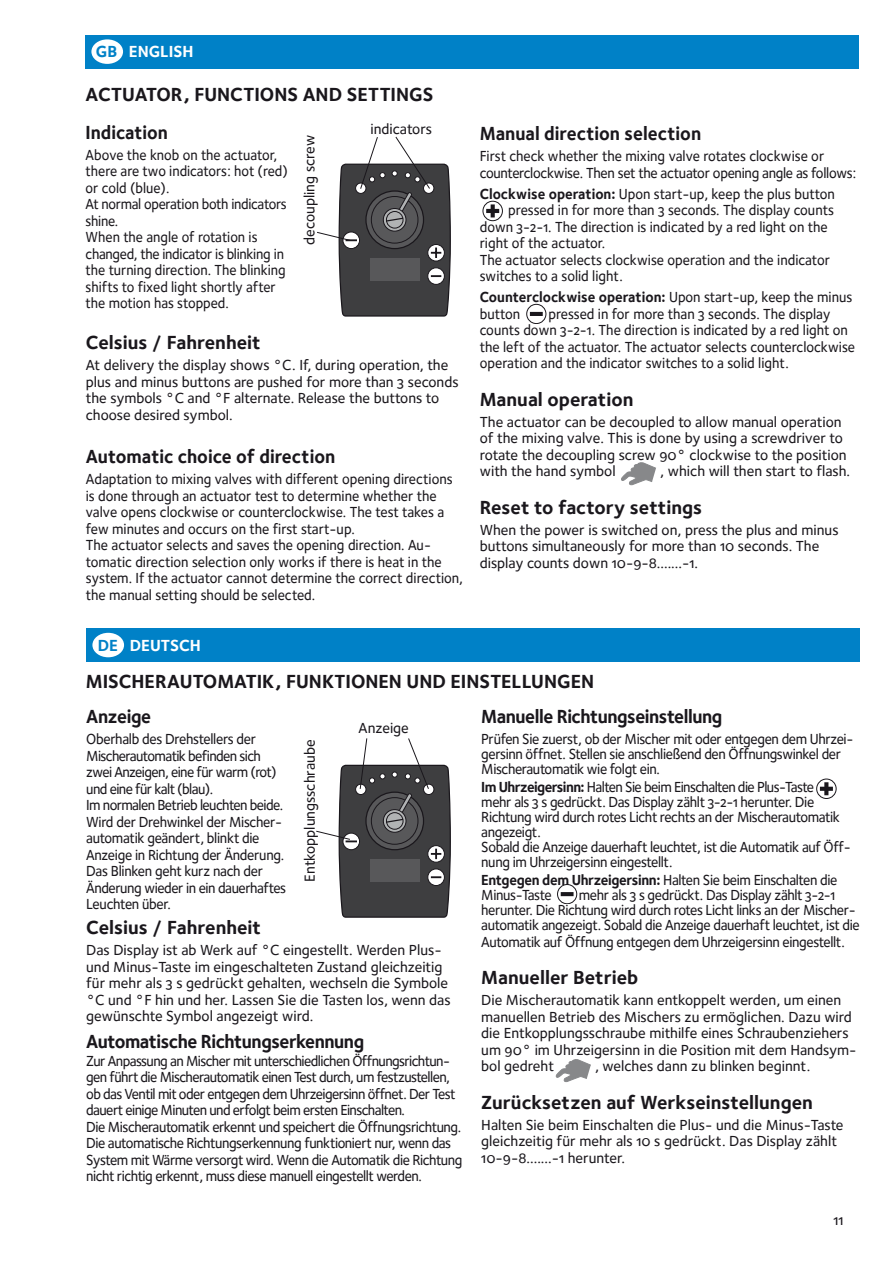
<style>
.page{position:relative;width:893px;height:1263px;background:#fff}
.page>*{position:absolute;margin:0;border:0;box-sizing:border-box;transform-origin:0 0}
.t1{font:19.5px "Foundry Sterling Bold OSF";color:#1a171c}
.t2{font:19.5px "Foundry Sterling Bold OSF";letter-spacing:-.025em;color:#1a171c;scale:.95 1}
.t3{font:19.5px "Foundry Sterling Bold OSF";color:#1a171c;scale:.95 1}
.t4{font:19.5px "Foundry Sterling Bold OSF";color:#1a171c;scale:.94 1}
.t5{font:19.5px "Foundry Sterling Bold OSF";letter-spacing:-.02em;color:#1a171c;scale:.95 1}
.t6{font:16.5px "Foundry Sterling Bold OSF";color:#fff}
.t7{font:15px/16.5px "Foundry Sterling Medium OSF";letter-spacing:-.005em;color:#1a171c}
.t8{font:15px/16.5px "Foundry Sterling Medium OSF";letter-spacing:-.005em;color:#1a171c;scale:.95 1}
.t9{font:15px/15px "Foundry Sterling Medium OSF";letter-spacing:-.025em;color:#1a171c;scale:.95 1}
.t10{font:15px/16.5px "Foundry Sterling Medium OSF";letter-spacing:-.04em;color:#1a171c;scale:.95 1}
.t11{font:15px/16.5px "Foundry Sterling Medium OSF";letter-spacing:-.03em;color:#1a171c;scale:.95 1}
.t12{font:15px/16.5px "Foundry Sterling Medium OSF";letter-spacing:-.005em;color:#1a171c;scale:.94 1}
.t13{font:15px "Foundry Sterling Bold OSF";color:#1a171c;scale:.95 1}
.s1{color:#0081c7}
.s2{font-family:"Foundry Sterling Bold OSF"}
.s3{font-family:"Foundry Sterling Medium OSF"}
</style>
<div class="page">
<svg style="left:317px;top:136px;width:134px;height:181px"></svg>
<div style="left:85px;top:35px;width:774px;height:34px;background:#0081c7"></div>
<div style="left:91px;top:39px;width:32px;height:25px;background:#fff;border-radius:50%"></div>
<svg style="left:483px;top:201px;width:20px;height:21px"></svg>
<hr style="left:486px;top:209px;width:13px;height:4px;background:#1a171c">
<svg style="left:491px;top:204px;width:4px;height:13px"></svg>
<svg style="left:526px;top:303px;width:21px;height:21px"></svg>
<hr style="left:530px;top:312px;width:13px;height:4px;background:#1a171c">
<svg style="left:621px;top:462px;width:35px;height:23px"></svg>
<div style="left:86px;top:628px;width:774px;height:34px;background:#0081c7"></div>
<div style="left:92px;top:633px;width:32px;height:24px;background:#fff;border-radius:50%"></div>
<svg style="left:316px;top:738px;width:135px;height:180px"></svg>
<svg style="left:816px;top:779px;width:21px;height:20px"></svg>
<svg style="left:820px;top:787px;width:13px;height:4px"></svg>
<svg style="left:824px;top:782px;width:4px;height:13px"></svg>
<svg style="left:557px;top:884px;width:21px;height:20px"></svg>
<svg style="left:561px;top:892px;width:13px;height:4px"></svg>
<svg style="left:556px;top:1059px;width:35px;height:23px"></svg>
<p class="t6" style="left:96px;top:42px;width:99px"><span class="s1">GB</span> ENGLISH</p>
<h1 class="t1" style="left:85px;top:83px;width:350px">ACTUATOR, FUNCTIONS AND SETTINGS</h1>
<p class="t7" style="left:370px;top:120px;width:63px">indicators</p>
<p class="t7" style="left:301px;top:245px;width:111px;rotate:-90deg">decoupling screw</p>
<h1 class="t4" style="left:86px;top:121px;width:89px">Indication</h1>
<p class="t12" style="left:86px;top:147px;width:217px">Above the knob on the actuator, there are two indicators: hot (red) or cold (blue).<br>At normal operation both indicators shine.<br>When the angle of rotation is changed, the indicator is blinking in the turning direction. The blinking shifts to fixed light shortly after the motion has stopped.</p>
<h1 class="t1" style="left:86px;top:331px;width:176px">Celsius / Fahrenheit</h1>
<p class="t7" style="left:86px;top:357px;width:374px">At delivery the display shows °C. If, during operation, the plus and minus buttons are pushed for more than 3 seconds the symbols °C and °F alternate. Release the buttons to choose desired symbol.</p>
<h1 class="t3" style="left:86px;top:445px;width:264px">Automatic choice of direction</h1>
<p class="t8" style="left:86px;top:471px;width:399px">Adaptation to mixing valves with different opening directions is done through an actuator test to determine whether the valve opens clockwise or counterclockwise. The test takes a few minutes and occurs on the first start-up.<br>The actuator selects and saves the opening direction. Au&shy;tomatic direction selection only works if there is heat in the system. If the actuator cannot determine the correct direction, the manual setting should be selected.</p>
<p class="t6" style="left:98px;top:635px;width:105px"><span class="s1">DE</span> DEUTSCH</p>
<h1 class="t3" style="left:480px;top:122px;width:235px">Manual direction selection</h1>
<p class="t8" style="left:480px;top:148px;width:398px">First check whether the mixing valve rotates clockwise or counterclockwise. Then set the actuator opening angle as follows:</p>
<p class="t8" style="left:480px;top:185px;width:375px"><span class="s2">Clockwise operation:</span> Upon start-up, keep the plus button</p>
<p class="t8" style="left:508px;top:202px;width:344px">pressed in for more than 3 seconds. The display counts</p>
<p class="t8" style="left:480px;top:218px;width:368px">down 3-2-1. The direction is indicated by a red light on the</p>
<p class="t8" style="left:480px;top:235px;width:134px">right of the actuator.</p>
<p class="t8" style="left:480px;top:251px;width:370px">The actuator selects clockwise operation and the indicator</p>
<p class="t8" style="left:480px;top:268px;width:152px">switches to a solid light.</p>
<p class="t13" style="left:480px;top:288px;width:394px">Counterclockwise operation: <span class="s3">Upon start-up, keep the minus</span></p>
<p class="t8" style="left:480px;top:305px;width:44px">button</p>
<p class="t8" style="left:480px;top:305px;width:397px;text-indent:69px">pressed in for more than 3 seconds. The display counts down 3-2-1. The direction is indicated by a red light on the left of the actuator. The actuator selects counterclockwise operation and the indicator switches to a solid light.</p>
<h1 class="t1" style="left:480px;top:388px;width:155px">Manual operation</h1>
<p class="t7" style="left:480px;top:413px;width:368px">The actuator can be decoupled to allow manual operation of the mixing valve. This is done by using a screwdriver to rotate the decoupling screw 90° clockwise to the position with the hand symbol</p>
<p class="t7" style="left:660px;top:463px;width:191px">, which will then start to flash.</p>
<h1 class="t1" style="left:480px;top:496px;width:224px">Reset to factory settings</h1>
<p class="t7" style="left:480px;top:521px;width:360px">When the power is switched on, press the plus and minus buttons simultaneously for more than 10 seconds. The display counts down 10-9-8.......-1.</p>
<h1 class="t1" style="left:86px;top:670px;width:510px">MISCHERAUTOMATIK, FUNKTIONEN UND EINSTELLUNGEN</h1>
<h1 class="t5" style="left:86px;top:705px;width:70px">Anzeige</h1>
<p class="t11" style="left:86px;top:731px;width:212px">Oberhalb des Drehstellers der<br>Mischerautomatik befinden sich zwei Anzeigen, eine für warm (rot) und eine für kalt (blau).<br>Im normalen Betrieb leuchten beide.<br>Wird der Drehwinkel der Mischer&shy;automatik geändert, blinkt die<br>Anzeige in Richtung der Änderung.<br>Das Blinken geht kurz nach der<br>Änderung wieder in ein dauerhaftes<br>Leuchten über.</p>
<p class="t7" style="left:301px;top:882px;width:144px;rotate:-90deg">Entkopplungsschraube</p>
<p class="t7" style="left:359px;top:719px;width:52px">Anzeige</p>
<h1 class="t1" style="left:86px;top:916px;width:176px">Celsius / Fahrenheit</h1>
<p class="t7" style="left:86px;top:942px;width:366px">Das Display ist ab Werk auf °C eingestellt. Werden Plus&shy;und Minus-Taste im eingeschalteten Zustand gleichzeitig für mehr als 3 s gedrückt gehalten, wechseln die Symbole °C und °F hin und her. Lassen Sie die Tasten los, wenn das gewünschte Symbol angezeigt wird.</p>
<h1 class="t2" style="left:86px;top:1029px;width:294px">Automatische Richtungserkennung</h1>
<p class="t10" style="left:86px;top:1052px;width:398px">Zur Anpassung an Mischer mit unterschiedlichen Öffnungsrichtun&shy;gen führt die Mischerautomatik einen Test durch, um festzustellen, ob das Ventil mit oder entgegen dem Uhrzeigersinn öffnet. Der Test dauert einige Minuten und erfolgt beim ersten Einschalten.<br>Die Mischerautomatik erkennt und speichert die Öffnungsrichtung.<br>Die automatische Richtungserkennung funktioniert nur, wenn das System mit Wärme versorgt wird. Wenn die Automatik die Richtung nicht richtig erkennt, muss diese manuell eingestellt werden.</p>
<h1 class="t2" style="left:481px;top:705px;width:255px">Manuelle Richtungseinstellung</h1>
<p class="t9" style="left:481px;top:731px;width:393px">Prüfen Sie zuerst, ob der Mischer mit oder entgegen dem Uhrzei&shy;gersinn öffnet. Stellen sie anschließend den Öffnungswinkel der<br>Mischerautomatik wie folgt ein.</p>
<p class="t9" style="left:481px;top:779px;width:390px"><span class="s2">Im Uhrzeigersinn:</span> Halten Sie beim Einschalten die Plus-Taste<br>mehr als 3 s gedrückt. Das Display zählt 3-2-1 herunter. Die Richtung wird durch rotes Licht rechts an der Mischerautomatik angezeigt.<br>Sobald die Anzeige dauerhaft leuchtet, ist die Automatik auf Öff&shy;nung im Uhrzeigersinn eingestellt.</p>
<p class="t9" style="left:481px;top:872px;width:376px"><span class="s2">Entgegen dem Uhrzeigersinn:</span> Halten Sie beim Einschalten die<br>Minus-Taste</p>
<p class="t9" style="left:481px;top:887px;width:400px;text-indent:98px">mehr als 3 s gedrückt. Das Display zählt 3-2-1 herunter. Die Richtung wird durch rotes Licht links an der Mischer&shy;automatik angezeigt. Sobald die Anzeige dauerhaft leuchtet, ist die</p>
<p class="t9" style="left:481px;top:934px;width:384px">Automatik auf Öffnung entgegen dem Uhrzeigersinn eingestellt.</p>
<h1 class="t1" style="left:481px;top:966px;width:159px">Manueller Betrieb</h1>
<p class="t7" style="left:481px;top:992px;width:377px">Die Mischerautomatik kann entkoppelt werden, um einen manuellen Betrieb des Mischers zu ermöglichen. Dazu wird die Entkopplungsschraube mithilfe eines Schraubenziehers um 90° im Uhrzeigersinn in die Position mit dem Handsym&shy;bol gedreht</p>
<p class="t7" style="left:595px;top:1058px;width:217px">, welches dann zu blinken beginnt.</p>
<h1 class="t1" style="left:481px;top:1090px;width:333px">Zurücksetzen auf Werkseinstellungen</h1>
<p class="t7" style="left:481px;top:1116px;width:364px">Halten Sie beim Einschalten die Plus- und die Minus-Taste gleichzeitig für mehr als 10 s gedrückt. Das Display zählt<br>10-9-8.......-1 herunter.</p>
<p class="t7" style="left:833px;top:1212px;width:12px">11</p>
</div>
